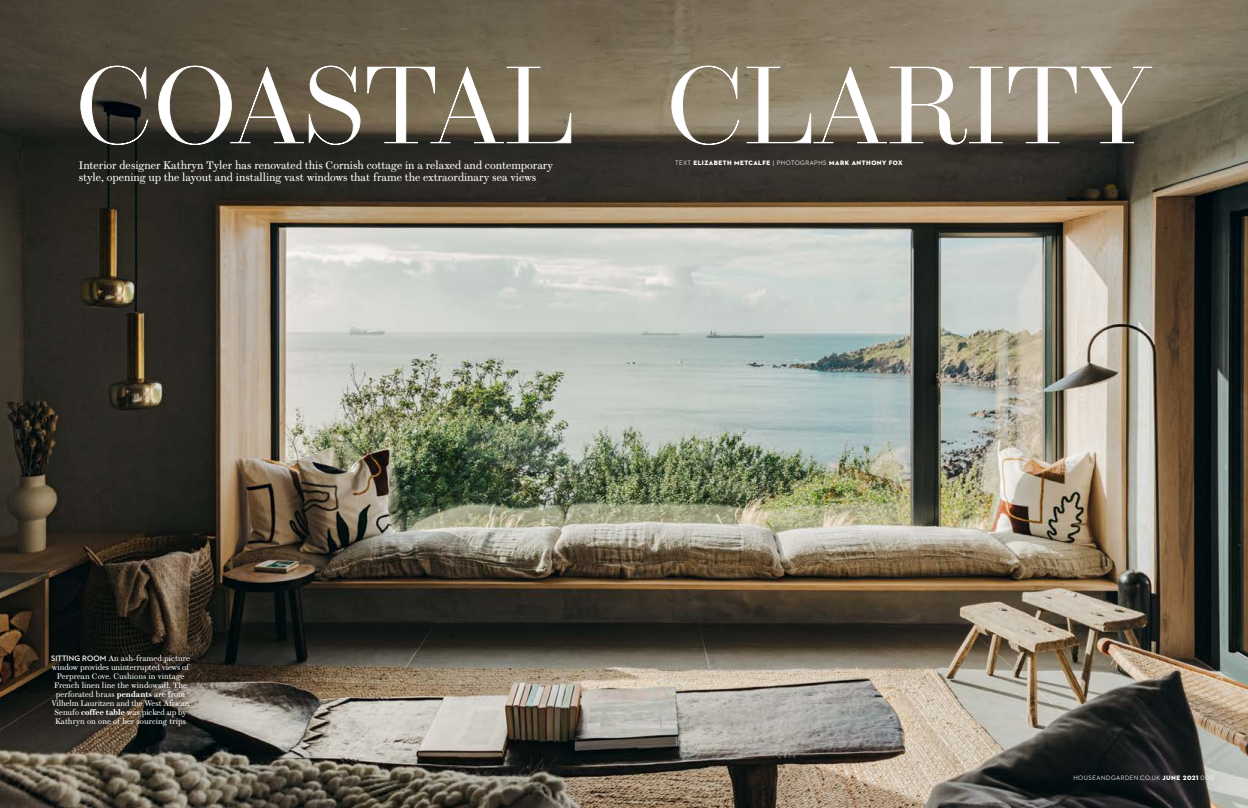
<style>
.page{position:relative;width:1248px;height:808px;background:#fff}
.page>*{position:absolute;margin:0;border:0;box-sizing:border-box;transform-origin:0 0}
.t1{font:300 109px "Brunel Hairline";letter-spacing:.025em;color:#fff}
.t2{font:11px/12px "Brunel Text";color:#fff}
.t3{font:8px/9px "Brunel Text";letter-spacing:.005em;color:#fff;text-align:center}
.t4{font:6.5px "Neutraface 2 Display Titling";letter-spacing:.075em;color:#fff}
.t5{font:500 6.5px "Neutraface 2 Display";letter-spacing:.075em;color:#fff}
.s1{font-family:"Neutraface 2 Display";font-weight:500}
.s2{font-family:"Neutraface 2 Display";font-weight:700}
.s3{font-weight:600}
.s4{font-family:"Neutraface 2 Display Titling";font-weight:400}
</style>
<div class="page">
<img style="left:0;top:0;width:1247px;height:808px">
<svg style="left:80px;top:66px;width:68px;height:79px;background:#444139"></svg>
<svg style="left:158px;top:66px;width:202px;height:79px;background:#62594a"></svg>
<svg style="left:367px;top:67px;width:204px;height:76px;background:#776c56"></svg>
<svg style="left:671px;top:66px;width:68px;height:79px;background:#8d836f"></svg>
<svg style="left:746px;top:67px;width:256px;height:78px;background:#988e7c"></svg>
<svg style="left:1008px;top:67px;width:143px;height:76px;background:#8f8575"></svg>
<h1 class="t1" style="left:77px;top:31px;width:1075px">COASTAL CLARITY</h1>
<p class="t4" style="left:675px;top:159px;width:229px"><span class="s1">TEXT</span> ELIZABETH METCALFE <span class="s1">| PHOTOGRAPHS</span> MARK ANTHONY FOX</p>
<h2 class="t2" style="left:79px;top:159px;width:476px">Interior designer Kathryn Tyler has renovated this Cornish cottage in a relaxed and contemporary style, opening up the layout and installing vast windows that frame the extraordinary sea views</h2>
<p class="t3" style="left:51px;top:654px;width:140px"><span class="s2">SITTING ROOM</span> An ash-framed picture window provides uninterrupted views of Perprean Cove. Cushions in vintage French linen line the windowsill. The perforated brass <span class="s3">pendants</span> are from Vilhelm Lauritzen and the West African Senufo <span class="s3">coffee table</span> was picked up by Kathryn on one of her sourcing trips</p>
<p class="t5" style="left:1073px;top:774px;width:142px">HOUSEANDGARDEN.CO.UK <span class="s4">JUNE 2021</span> 000</p>
</div>
